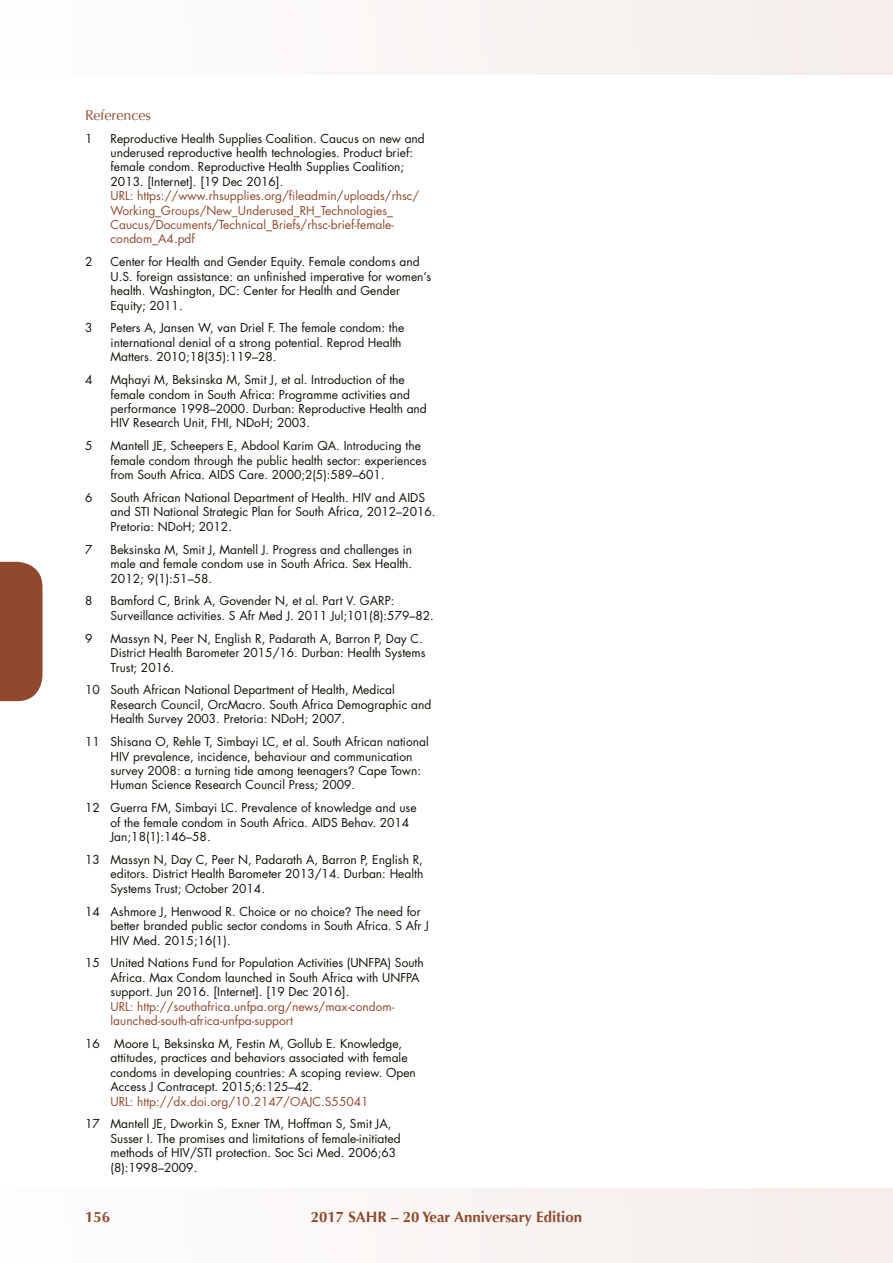
<style>
.page{position:relative;width:893px;height:1263px;background:#fff}
.page>*{position:absolute;margin:0;border:0;box-sizing:border-box;transform-origin:0 0}
.t1{font:700 15px "Optima";color:#90492d}
.t2{font:14.25px "Optima";color:#90492d}
.t3{font:12px/14.4px "Futura";color:#141006}
.t4{font:12px/14.4px "Futura";color:#90492d}
.s1{font-family:"Helvetica Neue"}
</style>
<div class="page">
<div style="left:0;top:1188px;width:893px;height:75px;background:#f9f5f4"></div>
<div style="left:0;top:0;width:893px;height:74px;background:#f9f5f4"></div>
<div style="left:0;top:562px;width:43px;height:139px;background:#90492d"></div>
<p class="t2" style="left:85px;top:107px;width:68px">References</p>
<p class="t3" style="left:85px;top:131px;width:9px">1</p>
<p class="t3" style="left:111px;top:131px;width:316px">Reproductive Health Supplies Coalition. Caucus on new and underused reproductive health technologies. Product brief: female condom. Reproductive Health Supplies Coalition; 2013. [Internet]. [19 Dec 2016].</p>
<p class="t4" style="left:111px;top:188px;width:310px">URL: https://www.rhsupplies.org/fileadmin/uploads/rhsc/ Working_Groups/New_Underused_RH_Technologies_ Caucus/Documents/Technical_Briefs/rhsc-brief-female&shy;condom_A4.pdf</p>
<p class="t3" style="left:85px;top:255px;width:9px">2</p>
<p class="t3" style="left:111px;top:255px;width:322px">Center for Health and Gender Equity. Female condoms and U.S. foreign assistance: an unfinished imperative for women’s health. Washington, DC: Center for Health and Gender Equity; 2011.</p>
<p class="t3" style="left:85px;top:321px;width:9px">3</p>
<p class="t3" style="left:111px;top:321px;width:295px">Peters A, Jansen W, van Driel F. The female condom: the international denial of a strong potential. Reprod Health<br>Matters. 2010;18(35):119–28.</p>
<p class="t3" style="left:85px;top:372px;width:9px">4</p>
<p class="t3" style="left:111px;top:372px;width:318px">Mqhayi M, Beksinska M, Smit J, et al. Introduction of the female condom in South Africa: Programme activities and performance 1998–2000. Durban: Reproductive Health and HIV Research Unit, FHI, NDoH; 2003.</p>
<p class="t3" style="left:85px;top:438px;width:9px">5</p>
<p class="t3" style="left:111px;top:438px;width:317px">Mantell JE, Scheepers E, Abdool Karim QA. Introducing the female condom through the public health sector: experiences from South Africa. AIDS Care. 2000;2(5):589–601.</p>
<p class="t3" style="left:85px;top:490px;width:9px">6</p>
<p class="t3" style="left:111px;top:490px;width:326px">South African National Department of Health. HIV and AIDS and STI National Strategic Plan for South Africa, 2012–2016.<br>Pretoria: NDoH; 2012.</p>
<p class="t3" style="left:85px;top:542px;width:9px">7</p>
<p class="t3" style="left:111px;top:542px;width:303px;text-align:justify">Beksinska M, Smit J, Mantell J. Progress and challenges in male and female condom use in South Africa. Sex Health.<br>2012; 9(1):51–58.</p>
<p class="t3" style="left:85px;top:594px;width:9px">8</p>
<p class="t3" style="left:111px;top:594px;width:325px">Bamford C, Brink A, Govender N, et al. Part V. GARP:<br>Surveillance activities. S Afr Med J. 2011 Jul;101(8):579–82.</p>
<p class="t3" style="left:85px;top:631px;width:9px">9</p>
<p class="t3" style="left:111px;top:631px;width:316px">Massyn N, Peer N, English R, Padarath A, Barron P, Day C.<br>District Health Barometer 2015/16. Durban: Health Systems<br>Trust; 2016.</p>
<p class="t3" style="left:111px;top:683px;width:322px;text-indent:-26px">10 South African National Department of Health, Medical<br>Research Council, OrcMacro. South Africa Demographic and<br>Health Survey 2003. Pretoria: NDoH; 2007.</p>
<p class="t3" style="left:111px;top:734px;width:320px;text-indent:-26px">11 Shisana O, Rehle T, Simbayi LC, et al. South African national HIV prevalence, incidence, behaviour and communication survey 2008: a turning tide among teenagers<span class="s1">?</span> Cape Town:<br>Human Science Research Council Press; 2009.</p>
<p class="t3" style="left:111px;top:800px;width:308px;text-indent:-26px">12 Guerra FM, Simbayi LC. Prevalence of knowledge and use of the female condom in South Africa. AIDS Behav. 2014<br>Jan;18(1):146–58.</p>
<p class="t3" style="left:111px;top:852px;width:314px;text-align:justify;text-indent:-26px">13 Massyn N, Day C, Peer N, Padarath A, Barron P, English R, editors. District Health Barometer 2013/14. Durban: Health Systems Trust; October 2014.</p>
<p class="t3" style="left:111px;top:904px;width:320px;text-indent:-26px">14 Ashmore J, Henwood R. Choice or no choice<span class="s1">?</span> The need for better branded public sector condoms in South Africa. S Afr J<br>HIV Med. 2015;16(1).</p>
<p class="t3" style="left:111px;top:956px;width:315px;text-indent:-26px">15 United Nations Fund for Population Activities (UNFPA) South<br>Africa. Max Condom launched in South Africa with UNFPA support. Jun 2016. [Internet]. [19 Dec 2016].</p>
<p class="t4" style="left:111px;top:999px;width:285px">URL: http://southafrica.unfpa.org/news/max-condom&shy;launched-south-africa-unfpa-support</p>
<p class="t3" style="left:111px;top:1036px;width:307px;text-indent:-26px">16 Moore L, Beksinska M, Festin M, Gollub E. Knowledge, attitudes, practices and behaviors associated with female condoms in developing countries: A scoping review. Open Access J Contracept. 2015;6:125–42.</p>
<p class="t4" style="left:111px;top:1094px;width:260px">URL: http://dx.doi.org/10.2147/OAJC.S55041</p>
<p class="t3" style="left:111px;top:1117px;width:292px;text-indent:-26px">17 Mantell JE, Dworkin S, Exner TM, Hoffman S, Smit JA, Susser I. The promises and limitations of female-initiated methods of HIV/STI protection. Soc Sci Med. 2006;63 (8):1998–2009.</p>
<p class="t1" style="left:85px;top:1208px;width:27px">156</p>
<p class="t1" style="left:311px;top:1208px;width:273px">2017 SAHR – 20 Year Anniversary Edition</p>
</div>
